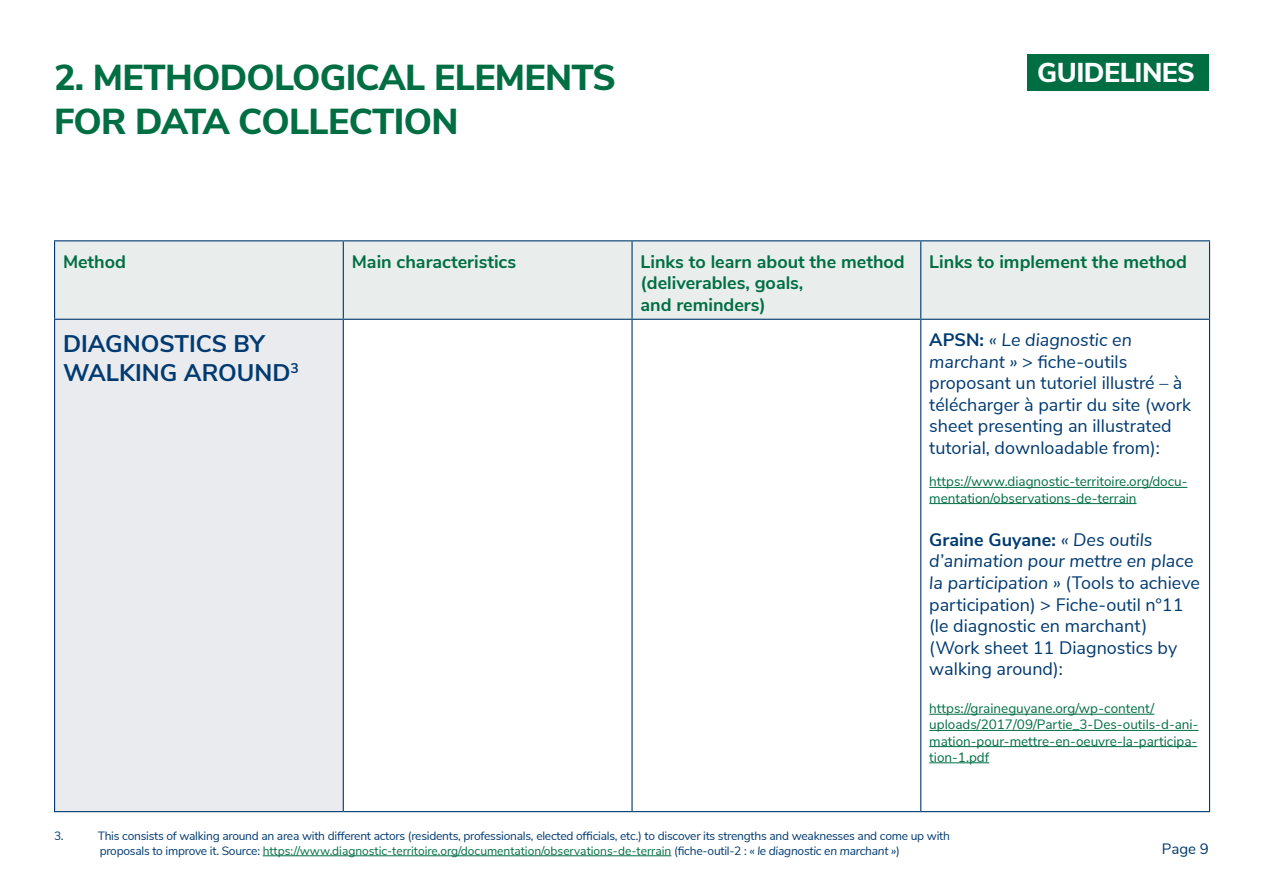
<style>
.page{position:relative;width:1263px;height:893px;background:#fff}
.page>*{position:absolute;margin:0;border:0;box-sizing:border-box;transform-origin:0 0}
.t1{font:800 36px/43.2px "Nunito Sans";letter-spacing:-.02em;color:#006e43}
.t2{font:800 27.15px "Nunito Sans";letter-spacing:-.02em;color:#fff}
.t3{font:700 24px/28.8px "Nunito Sans";color:#003a70}
.t4{font:18px/21.6px "Nunito Sans";color:#003a70}
.t5{font:700 18px/21.6px "Nunito Sans";color:#006e43}
.t6{font:15px "Nunito Sans";color:#003a70}
.t7{font:13.5px/16.2px "Nunito Sans";color:#006e43}
.t8{font:12px "Nunito Sans";letter-spacing:-.02em;color:#003a70}
.t9{font:12px "Nunito Sans";color:#006e43}
.s1{font-weight:700}
.s2{font-style:italic}
.s3{color:#003a70}
.s4{font-style:italic;color:#003a70}
</style>
<div class="page">
<div style="left:1027px;top:54px;width:182px;height:36px;background:#006e43"></div>
<div style="left:55px;top:241px;width:1154px;height:78px;background:#e9eeec"></div>
<div style="left:55px;top:319px;width:288px;height:493px;background:#e9ebee"></div>
<hr style="left:54px;top:240px;width:289px;height:1px;background:#003a70">
<hr style="left:54px;top:241px;width:1px;height:78px;background:#003a70">
<hr style="left:343px;top:240px;width:289px;height:1px;background:#003a70">
<hr style="left:343px;top:241px;width:1px;height:78px;background:#003a70">
<hr style="left:632px;top:240px;width:289px;height:1px;background:#003a70">
<hr style="left:631px;top:241px;width:2px;height:78px;background:#003a70">
<hr style="left:921px;top:240px;width:289px;height:1px;background:#003a70">
<hr style="left:920px;top:241px;width:1px;height:78px;background:#003a70">
<hr style="left:1209px;top:241px;width:1px;height:78px;background:#003a70">
<hr style="left:54px;top:319px;width:289px;height:1px;background:#003a70">
<hr style="left:54px;top:320px;width:1px;height:491px;background:#003a70">
<hr style="left:343px;top:319px;width:289px;height:1px;background:#003a70">
<hr style="left:343px;top:320px;width:1px;height:491px;background:#003a70">
<hr style="left:632px;top:319px;width:289px;height:1px;background:#003a70">
<hr style="left:631px;top:320px;width:2px;height:491px;background:#003a70">
<hr style="left:921px;top:319px;width:289px;height:1px;background:#003a70">
<hr style="left:920px;top:320px;width:1px;height:491px;background:#003a70">
<hr style="left:1209px;top:320px;width:1px;height:491px;background:#003a70">
<hr style="left:54px;top:811px;width:289px;height:1px;background:#003a70">
<hr style="left:343px;top:811px;width:289px;height:1px;background:#003a70">
<hr style="left:632px;top:811px;width:289px;height:1px;background:#003a70">
<hr style="left:921px;top:811px;width:289px;height:1px;background:#003a70">
<hr style="left:929px;top:487px;width:258px;height:1px;background:#006e43">
<hr style="left:929px;top:503px;width:207px;height:1px;background:#006e43">
<hr style="left:929px;top:714px;width:225px;height:1px;background:#006e43">
<hr style="left:929px;top:730px;width:269px;height:1px;background:#006e43">
<hr style="left:929px;top:746px;width:268px;height:1px;background:#006e43">
<hr style="left:929px;top:762px;width:60px;height:1px;background:#006e43">
<hr style="left:263px;top:855px;width:408px;height:1px;background:#006e43">
<p class="t1" style="left:54px;top:54px;width:563px">2. METHODOLOGICAL ELEMENTS<br>FOR DATA COLLECTION</p>
<p class="t2" style="left:1037px;top:52px;width:159px">GUIDELINES</p>
<p class="t5" style="left:63px;top:249px;width:64px">Method</p>
<p class="t5" style="left:352px;top:249px;width:166px">Main characteristics</p>
<p class="t5" style="left:640px;top:249px;width:266px">Links to learn about the method (deliverables, goals,<br>and reminders)</p>
<p class="t5" style="left:929px;top:249px;width:259px">Links to implement the method</p>
<p class="t3" style="left:63px;top:328px;width:237px">DIAGNOSTICS BY<br>WALKING AROUND<sup>3</sup></p>
<p class="t4" style="left:929px;top:328px;width:263px"><span class="s1">APSN:</span> <span class="s2">« Le diagnostic en marchant »</span> &gt; fiche-outils proposant un tutoriel illustré – à télécharger à partir du site (work sheet presenting an illustrated tutorial, downloadable from):</p>
<p class="t7" style="left:929px;top:473px;width:260px">https://www.diagnostic-territoire.org/docu&shy;mentation/observations-de-terrain</p>
<p class="t4" style="left:929px;top:528px;width:272px"><span class="s1">Graine Guyane:</span> <span class="s2">« Des outils d’animation pour mettre en place la participation »</span> (Tools to achieve participation) &gt; Fiche-outil n°11 (le diagnostic en marchant) (Work sheet 11 Diagnostics by walking around):</p>
<p class="t7" style="left:929px;top:700px;width:271px">https://graineguyane.org/wp-content/ uploads/2017/09/Partie_3-Des-outils-d-ani&shy;mation-pour-mettre-en-oeuvre-la-participa&shy;tion-1.pdf</p>
<p class="t8" style="left:54px;top:827px;width:11px">3.</p>
<p class="t8" style="left:98px;top:827px;width:854px">This consists of walking around an area with different actors (residents, professionals, elected officials, etc.) to discover its strengths and weaknesses and come up with</p>
<p class="t9" style="left:100px;top:842px;width:802px"><span class="s3">proposals to improve it. Source:</span> https://www.diagnostic-territoire.org/documentation/observations-de-terrain <span class="s3">(fiche-outil-2 :</span> <span class="s4">« le diagnostic en marchant »</span><span class="s3">)</span></p>
<p class="t6" style="left:1162px;top:838px;width:49px">Page 9</p>
</div>
